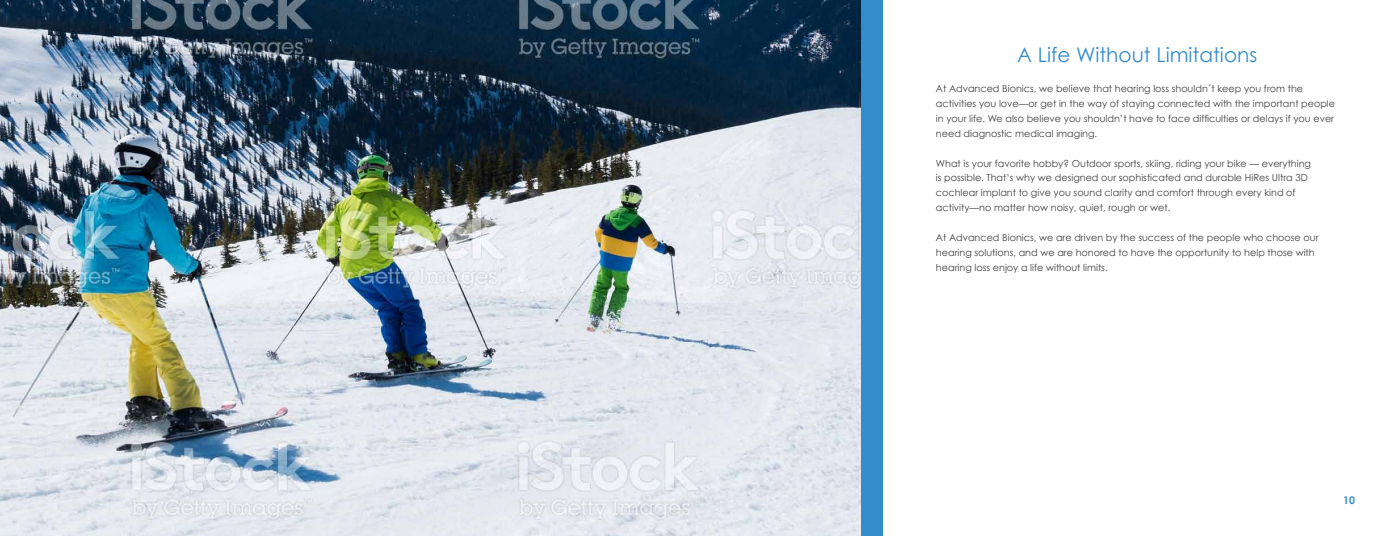
<style>
.page{position:relative;width:1386px;height:536px;background:#fff}
.page>*{position:absolute;margin:0;border:0;box-sizing:border-box;transform-origin:0 0}
.t1{font:20.12px "Century Gothic";color:#358ccb}
.t2{font:700 10.5px "Century Gothic";color:#358ccb}
.t3{font:9.62px/14.9px "Century Gothic";color:#414042}
</style>
<div class="page">
<img style="left:0;top:0;width:861px;height:536px">
<div style="left:861px;top:0;width:21px;height:536px;background:#358ccb"></div>
<h1 class="t1" style="left:1017px;top:43px;width:242px">A Life Without Limitations</h1>
<p class="t3" style="left:936px;top:81px;width:401px">At Advanced Bionics, we believe that hearing loss shouldn´t keep you from the activities you love—or get in the way of staying connected with the important people in your life. We also believe you shouldn’t have to face difficulties or delays if you ever need diagnostic medical imaging.</p>
<p class="t3" style="left:936px;top:155px;width:377px">What is your favorite hobby? Outdoor sports, skiing, riding your bike — everything is possible. That’s why we designed our sophisticated and durable HiRes Ultra 3D cochlear implant to give you sound clarity and comfort through every kind of activity—no matter how noisy, quiet, rough or wet.</p>
<p class="t3" style="left:936px;top:230px;width:384px">At Advanced Bionics, we are driven by the success of the people who choose our hearing solutions, and we are honored to have the opportunity to help those with hearing loss enjoy a life without limits.</p>
<p class="t2" style="left:1343px;top:493px;width:13px">10</p>
</div>
